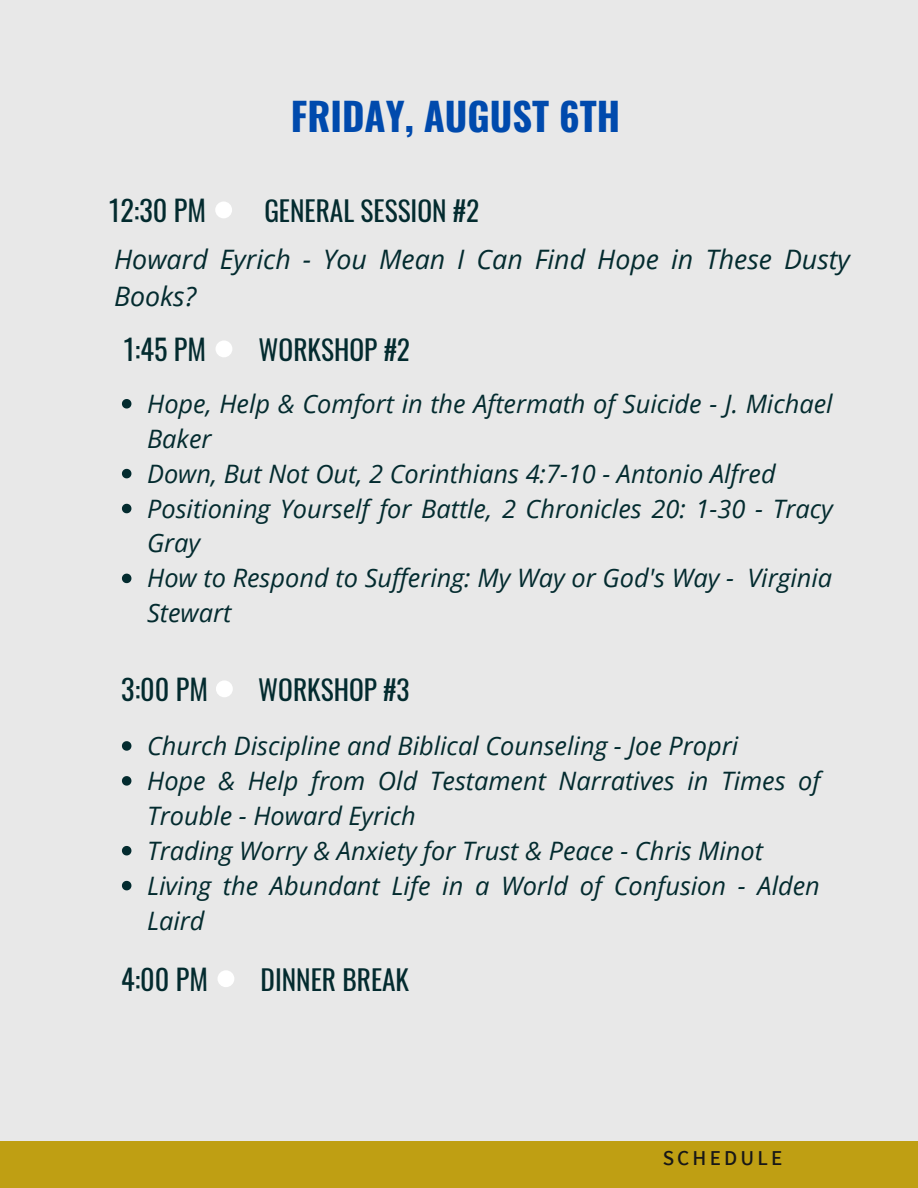
<style>
.page{position:relative;width:918px;height:1188px;background:#e8e8e8}
.page>*{position:absolute;margin:0;border:0;box-sizing:border-box;transform-origin:0 0}
.t1{font:700 38.4px "Oswald";color:#004aad}
.t2{font:28.2px "Oswald";color:#032b2f}
.t3{font:27.45px "Oswald";color:#032b2f}
.t4{font:italic 26.85px/37px "Open Sans";color:#032b2f}
.t5{font:italic 25.35px/35px "Open Sans";color:#032b2f}
.t6{font:600 21.15px "Assistant";letter-spacing:.15em;color:#171717}
</style>
<div class="page">
<div style="left:215px;top:201px;width:17px;height:17px;background:#fff;border-radius:50%"></div>
<div style="left:216px;top:340px;width:16px;height:17px;background:#fff;border-radius:50%"></div>
<svg style="left:122px;top:399px;width:9px;height:10px"></svg>
<svg style="left:122px;top:469px;width:9px;height:9px"></svg>
<svg style="left:122px;top:504px;width:9px;height:9px"></svg>
<svg style="left:122px;top:574px;width:9px;height:9px"></svg>
<div style="left:216px;top:680px;width:17px;height:17px;background:#fff;border-radius:50%"></div>
<svg style="left:122px;top:741px;width:9px;height:10px"></svg>
<svg style="left:122px;top:776px;width:9px;height:10px"></svg>
<svg style="left:122px;top:846px;width:9px;height:9px"></svg>
<svg style="left:122px;top:881px;width:9px;height:9px"></svg>
<div style="left:218px;top:970px;width:16px;height:17px;background:#fff;border-radius:50%"></div>
<div style="left:0;top:1141px;width:918px;height:47px;background:#bf9f13"></div>
<p class="t2" style="left:109px;top:188px;width:98px">12:30 PM</p>
<p class="t1" style="left:291px;top:86px;width:331px">FRIDAY, AUGUST 6TH</p>
<p class="t3" style="left:264px;top:190px;width:217px">GENERAL SESSION #2</p>
<p class="t4" style="left:114px;top:240px;width:737px">Howard Eyrich - You Mean I Can Find Hope in These Dusty<br>Books?</p>
<p class="t2" style="left:124px;top:327px;width:84px">1:45 PM</p>
<p class="t3" style="left:259px;top:328px;width:153px">WORKSHOP #2</p>
<p class="t5" style="left:147px;top:385px;width:687px">Hope, Help &amp; Comfort in the Aftermath of Suicide - J. Michael<br>Baker</p>
<p class="t5" style="left:147px;top:455px;width:630px">Down, But Not Out, 2 Corinthians 4:7-10 - Antonio Alfred</p>
<p class="t5" style="left:147px;top:490px;width:687px">Positioning Yourself for Battle, 2 Chronicles 20: 1-30 - Tracy<br>Gray</p>
<p class="t5" style="left:147px;top:560px;width:687px">How to Respond to Suffering: My Way or God's Way - Virginia<br>Stewart</p>
<p class="t2" style="left:121px;top:667px;width:88px">3:00 PM</p>
<p class="t3" style="left:258px;top:668px;width:153px">WORKSHOP #3</p>
<p class="t5" style="left:147px;top:728px;width:593px">Church Discipline and Biblical Counseling - Joe Propri</p>
<p class="t5" style="left:147px;top:763px;width:675px">Hope &amp; Help from Old Testament Narratives in Times of<br>Trouble - Howard Eyrich</p>
<p class="t5" style="left:147px;top:832px;width:618px">Trading Worry &amp; Anxiety for Trust &amp; Peace - Chris Minot</p>
<p class="t5" style="left:147px;top:867px;width:674px">Living the Abundant Life in a World of Confusion - Alden<br>Laird</p>
<p class="t2" style="left:121px;top:957px;width:88px">4:00 PM</p>
<p class="t3" style="left:261px;top:958px;width:150px">DINNER BREAK</p>
<p class="t6" style="left:663px;top:1144px;width:121px">SCHEDULE</p>
</div>
